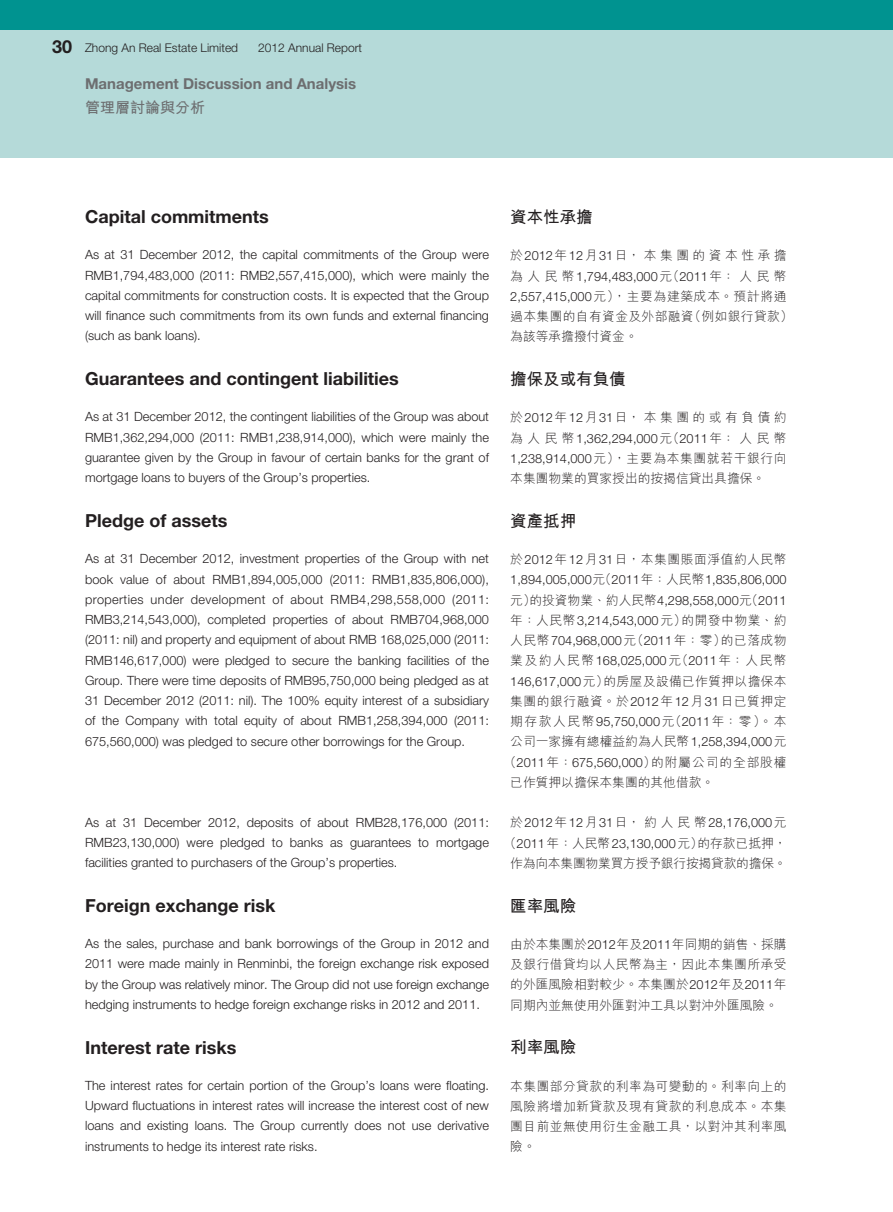
<style>
.page{position:relative;width:893px;height:1212px;background:#fff}
.page>*{position:absolute;margin:0;border:0;box-sizing:border-box;transform-origin:0 0}
.t1{font:700 18px "Helvetica Neue LT Std";color:#231f20}
.t2{font:16.5px "M Hei HK Bold B5 pc H";color:#231f20}
.t3{font:700 15px "Helvetica Neue LT Std";color:#6d6e70}
.t4{font:15px "M Hei HK Bold B5 pc H";color:#6d6e70}
.t5{font:300 12.75px/20.2px "Helvetica Neue LT Std";color:#231f20;text-align:justify}
.t6{font:12.75px/20.2px "M Hei HK Light B5 pc H";letter-spacing:.03em;color:#231f20;text-align:justify}
.t7{font:12.75px/20.2px "M Hei HK Light B5 pc H";color:#231f20}
.t8{font:12.75px/20.2px "M Hei HK Light B5 pc H";letter-spacing:-.015em;color:#231f20;text-align:center}
.t9{font:12.75px "M Hei HK Light B5 pc H";letter-spacing:.275em;color:#231f20}
.t10{font:300 12px "Helvetica Neue LT Std";color:#231f20}
.s1{font-weight:700;font-size:18px}
.s2{font-family:"Helvetica Neue LT Std";font-weight:300}
.s3{font-family:"M Hei HK Light B5 pc H";font-weight:400}
</style>
<div class="page">
<div style="left:0;top:0;width:893px;height:157px;background:#b5dad9"></div>
<div style="left:0;top:0;width:893px;height:30px;background:#009390"></div>
<p class="t10" style="left:52px;top:44px;width:187px"><span class="s1">30</span> Zhong An Real Estate Limited</p>
<p class="t10" style="left:258px;top:44px;width:105px">2012 Annual Report</p>
<p class="t3" style="left:85px;top:78px;width:273px">Management Discussion and Analysis</p>
<p class="t4" style="left:85px;top:101px;width:121px">管理層討論與分析</p>
<h1 class="t1" style="left:85px;top:210px;width:185px">Capital commitments</h1>
<p class="t5" style="left:85px;top:246px;width:405px">As at 31 December 2012, the capital commitments of the Group were RMB1,794,483,000 (2011: RMB2,557,415,000), which were mainly the capital commitments for construction costs. It is expected that the Group will finance such commitments from its own funds and external financing (such as bank loans).</p>
<h1 class="t1" style="left:85px;top:372px;width:315px">Guarantees and contingent liabilities</h1>
<p class="t5" style="left:85px;top:408px;width:405px">As at 31 December 2012, the contingent liabilities of the Group was about RMB1,362,294,000 (2011: RMB1,238,914,000), which were mainly the guarantee given by the Group in favour of certain banks for the grant of mortgage loans to buyers of the Group’s properties.</p>
<h1 class="t1" style="left:85px;top:514px;width:144px">Pledge of assets</h1>
<p class="t5" style="left:85px;top:550px;width:405px">As at 31 December 2012, investment properties of the Group with net book value of about RMB1,894,005,000 (2011: RMB1,835,806,000), properties under development of about RMB4,298,558,000 (2011:<br>RMB3,214,543,000), completed properties of about RMB704,968,000 (2011: nil) and property and equipment of about RMB 168,025,000 (2011:<br>RMB146,617,000) were pledged to secure the banking facilities of the Group. There were time deposits of RMB95,750,000 being pledged as at 31 December 2012 (2011: nil). The 100% equity interest of a subsidiary of the Company with total equity of about RMB1,258,394,000 (2011:<br>675,560,000) was pledged to secure other borrowings for the Group.</p>
<p class="t5" style="left:85px;top:813px;width:405px">As at 31 December 2012, deposits of about RMB28,176,000 (2011:<br>RMB23,130,000) were pledged to banks as guarantees to mortgage facilities granted to purchasers of the Group’s properties.</p>
<h1 class="t1" style="left:85px;top:899px;width:192px">Foreign exchange risk</h1>
<p class="t5" style="left:85px;top:935px;width:405px">As the sales, purchase and bank borrowings of the Group in 2012 and 2011 were made mainly in Renminbi, the foreign exchange risk exposed by the Group was relatively minor. The Group did not use foreign exchange hedging instruments to hedge foreign exchange risks in 2012 and 2011.</p>
<h1 class="t1" style="left:85px;top:1041px;width:153px">Interest rate risks</h1>
<p class="t5" style="left:85px;top:1077px;width:405px">The interest rates for certain portion of the Group’s loans were floating.<br>Upward fluctuations in interest rates will increase the interest cost of new loans and existing loans. The Group currently does not use derivative instruments to hedge its interest rate risks.</p>
<p class="t2" style="left:510px;top:211px;width:84px">資本性承擔</p>
<p class="t9" style="left:510px;top:251px;width:278px">於<span class="s2">2012</span>年<span class="s2">12</span>月<span class="s2">31</span>日，本集團的資本性承擔</p>
<p class="t5" style="left:510px;top:267px;width:278px"><span class="s3">為人民幣</span>1,794,483,000<span class="s3">元（</span>2011<span class="s3">年：人民幣</span></p>
<p class="t6" style="left:510px;top:288px;width:284px;text-align:left"><span class="s2">2,557,415,000</span>元），主要為建築成本。預計將通過本集團的自有資金及外部融資（例如銀行貸款）為該等承擔撥付資金。</p>
<p class="t2" style="left:510px;top:373px;width:117px">擔保及或有負債</p>
<p class="t9" style="left:510px;top:413px;width:278px">於<span class="s2">2012</span>年<span class="s2">12</span>月<span class="s2">31</span>日，本集團的或有負債約</p>
<p class="t5" style="left:510px;top:429px;width:278px"><span class="s3">為人民幣</span>1,362,294,000<span class="s3">元（</span>2011<span class="s3">年：人民幣</span></p>
<p class="t7" style="left:510px;top:450px;width:278px"><span class="s2">1,238,914,000</span>元），主要為本集團就若干銀行向本集團物業的買家授出的按揭信貸出具擔保。</p>
<p class="t2" style="left:510px;top:514px;width:67px">資產抵押</p>
<p class="t6" style="left:510px;top:551px;width:278px">於<span class="s2">2012</span>年<span class="s2">12</span>月<span class="s2">31</span>日，本集團賬面淨值約人民幣</p>
<p class="t5" style="left:510px;top:571px;width:278px">1,894,005,000<span class="s3">元（</span>2011<span class="s3">年：人民幣</span>1,835,806,000<span class="s3">元）的投資物業、約人民幣</span>4,298,558,000<span class="s3">元（</span>2011</p>
<p class="t6" style="left:510px;top:612px;width:278px">年：人民幣<span class="s2">3,214,543,000</span>元）的開發中物業、約</p>
<p class="t5" style="left:510px;top:632px;width:278px"><span class="s3">人民幣</span>704,968,000<span class="s3">元（</span>2011<span class="s3">年：零）的已落成物業及約人民幣</span>168,025,000<span class="s3">元（</span>2011<span class="s3">年：人民幣</span></p>
<p class="t6" style="left:510px;top:672px;width:278px"><span class="s2">146,617,000</span>元）的房屋及設備已作質押以擔保本集團的銀行融資。於<span class="s2">2012</span>年<span class="s2">12</span>月<span class="s2">31</span>日已質押定期存款人民幣<span class="s2">95,750,000</span>元（<span class="s2">2011</span>年：零）。本公司一家擁有總權益約為人民幣<span class="s2">1,258,394,000</span>元</p>
<p class="t5" style="left:504px;top:753px;width:284px"><span class="s3">（</span>2011<span class="s3">年：</span>675,560,000<span class="s3">）的附屬公司的全部股權</span></p>
<p class="t7" style="left:510px;top:774px;width:205px">已作質押以擔保本集團的其他借款。</p>
<p class="t5" style="left:510px;top:814px;width:278px"><span class="s3">於</span>2012<span class="s3">年</span>12<span class="s3">月</span>31<span class="s3">日，約人民幣</span>28,176,000<span class="s3">元</span></p>
<p class="t8" style="left:504px;top:834px;width:284px">（<span class="s2">2011</span>年：人民幣<span class="s2">23,130,000</span>元）的存款已抵押，作為向本集團物業買方授予銀行按揭貸款的擔保。</p>
<p class="t2" style="left:510px;top:899px;width:67px">匯率風險</p>
<p class="t6" style="left:510px;top:936px;width:278px">由於本集團於<span class="s2">2012</span>年及<span class="s2">2011</span>年同期的銷售、採購及銀行借貸均以人民幣為主，因此本集團所承受的外匯風險相對較少。本集團於<span class="s2">2012</span>年及<span class="s2">2011</span>年同期內並無使用外匯對沖工具以對沖外匯風險。</p>
<p class="t2" style="left:510px;top:1041px;width:67px">利率風險</p>
<p class="t6" style="left:510px;top:1077px;width:278px">本集團部分貸款的利率為可變動的。利率向上的風險將增加新貸款及現有貸款的利息成本。本集團目前並無使用衍生金融工具，以對沖其利率風險。</p>
</div>
